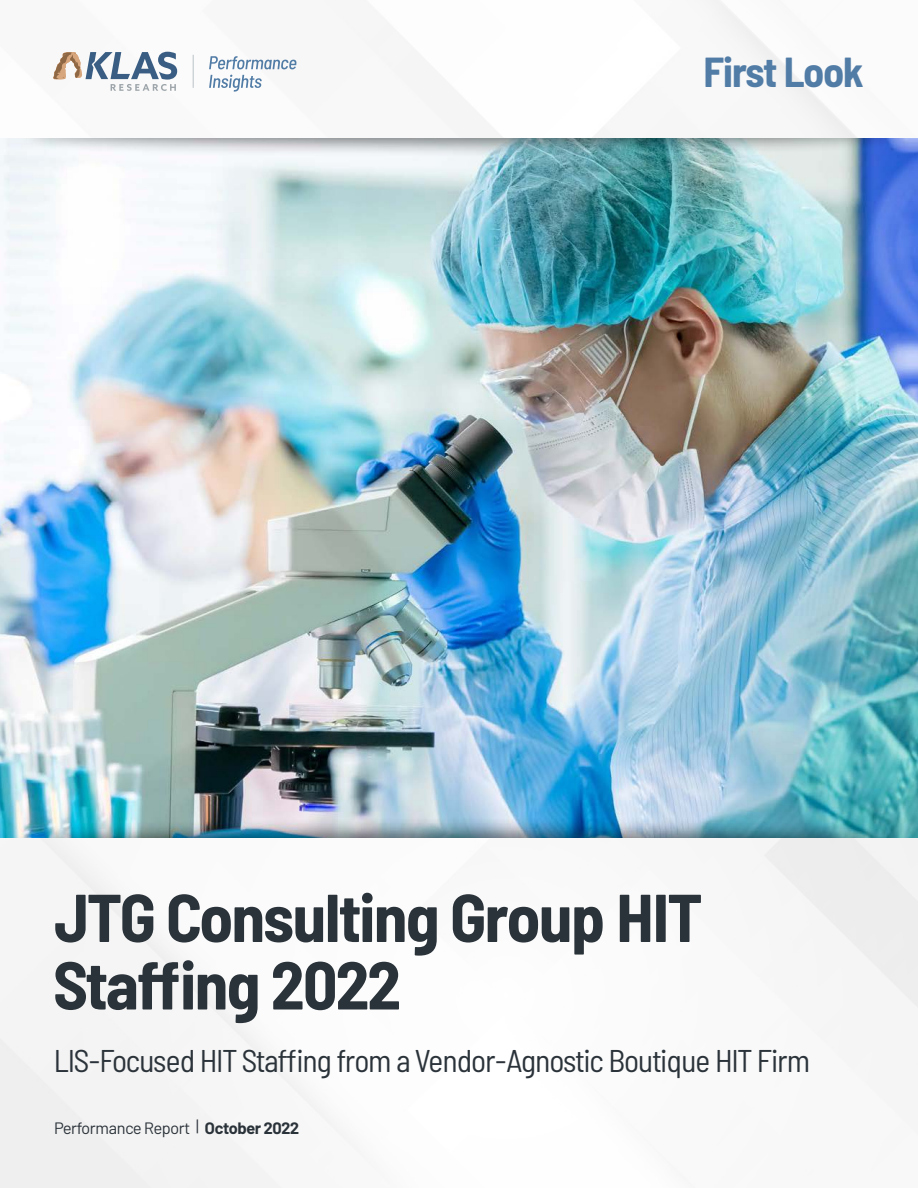
<style>
.page{position:relative;width:918px;height:1188px;background:#fff}
.page>*{position:absolute;margin:0;border:0;box-sizing:border-box;transform-origin:0 0}
.t1{font:700 semi-condensed 67.5px/67.5px "Barlow";letter-spacing:-.02em;color:#2b333a}
.t2{font:700 semi-condensed 42px "Barlow";letter-spacing:-.02em;color:#517ca6}
.t3{font:semi-condensed 31.5px "Barlow";letter-spacing:-.02em;color:#2b333a}
.t4{font:16.5px "Barlow";letter-spacing:-.02em;color:#2b333a}
.s1{font-weight:700}
</style>
<div class="page">
<img style="left:0;top:138px;width:918px;height:700px">
<div style="left:16px;top:104px;width:886px;height:54px;background:#000;opacity:.5"></div>
<div style="left:16px;top:816px;width:886px;height:54px;background:#000;opacity:.5"></div>
<img style="left:0;top:838px;width:918px;height:350px">
<img style="left:16px;top:0;width:886px;height:138px">
<svg style="left:53px;top:52px;width:124px;height:39px"></svg>
<hr style="left:193px;top:55px;width:1px;height:33px;background:#bdc3c7">
<svg style="left:209px;top:56px;width:88px;height:36px"></svg>
<h2 class="t2" style="left:703px;top:41px;width:161px">First Look</h2>
<h1 class="t1" style="left:54px;top:879px;width:649px">JTG Consulting Group HIT<br>Staffing 2022</h1>
<p class="t3" style="left:54px;top:1038px;width:758px">LIS-Focused HIT Staffing from a Vendor-Agnostic Boutique HIT Firm</p>
<p class="t4" style="left:54px;top:1116px;width:247px">Performance Report | <span class="s1">October 2022</span></p>
</div>
